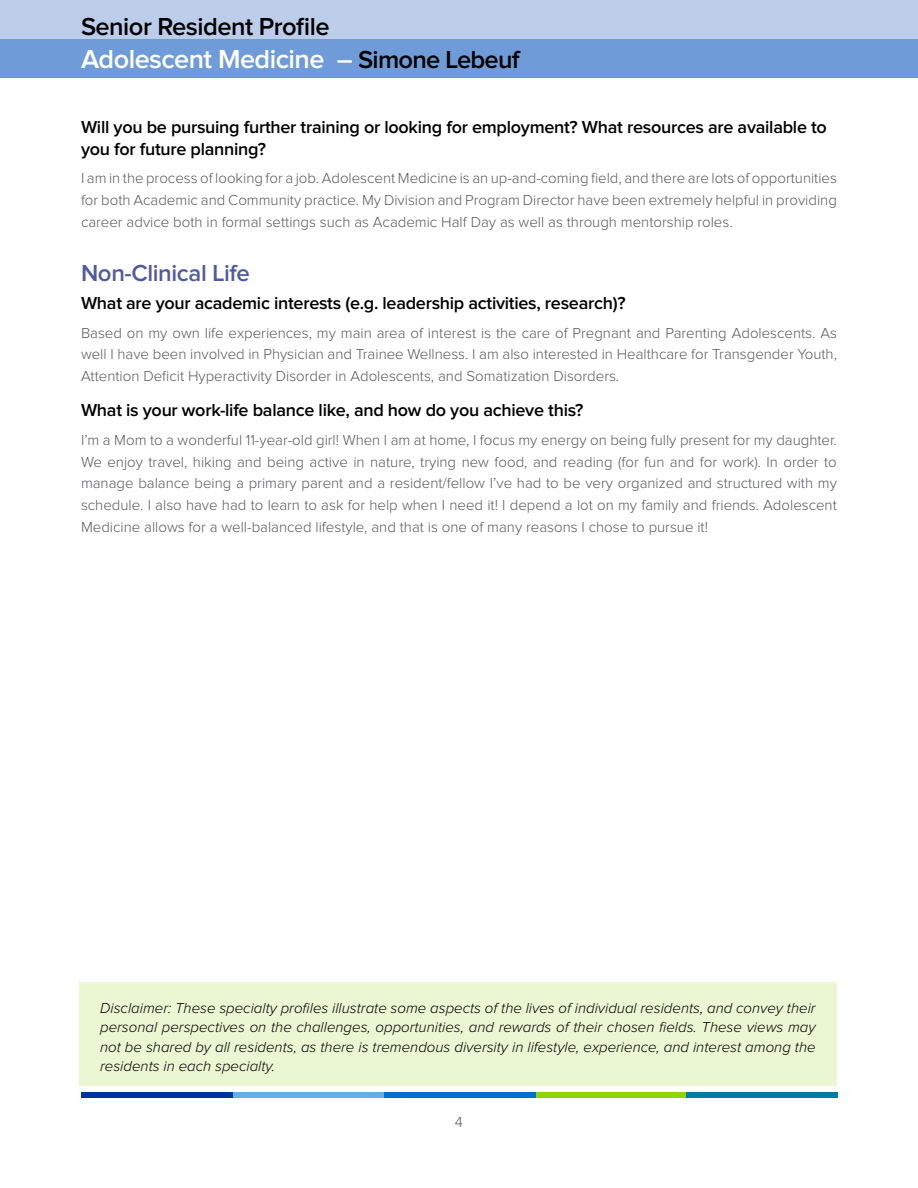
<style>
.page{position:relative;width:918px;height:1188px;background:#fff}
.page>*{position:absolute;margin:0;border:0;box-sizing:border-box;transform-origin:0 0}
.t1{font:600 27px "Proxima Nova";letter-spacing:-.02em;color:#fff}
.t2{font:600 25.5px "Proxima Nova";letter-spacing:-.02em;color:#000}
.t3{font:600 24px "Proxima Nova";letter-spacing:-.015em;color:#4f5b9e}
.t4{font:600 18px/21.8px "Proxima Nova";letter-spacing:-.015em;color:#000}
.t5{font:300 15px/21.8px "Proxima Nova";color:#58595b;text-align:justify}
.t6{font:italic 300 15px/19.5px "Proxima Nova";color:#000;text-align:justify}
.s1{font-size:25.5px;color:#000}
</style>
<div class="page">
<div style="left:82px;top:1092px;width:151px;height:5px;background:#0033a1"></div>
<div style="left:233px;top:1092px;width:151px;height:5px;background:#61b1e8"></div>
<div style="left:384px;top:1092px;width:152px;height:5px;background:#0070ce"></div>
<div style="left:536px;top:1092px;width:151px;height:5px;background:#91d400"></div>
<div style="left:686px;top:1092px;width:152px;height:5px;background:#007da5"></div>
<div style="left:0;top:0;width:918px;height:39px;background:#bccdea"></div>
<div style="left:0;top:39px;width:918px;height:39px;background:#6f9cd9"></div>
<div style="left:80px;top:982px;width:757px;height:103px;background:#ebf6d3"></div>
<h2 class="t2" style="left:81px;top:12px;width:250px">Senior Resident Profile</h2>
<h1 class="t1" style="left:81px;top:44px;width:440px">Adolescent Medicine – <span class="s1">Simone Lebeuf</span></h1>
<p class="t4" style="left:81px;top:117px;width:747px">Will you be pursuing further training or looking for employment? What resources are available to you for future planning?</p>
<p class="t5" style="left:81px;top:168px;width:758px">I am in the process of looking for a job. Adolescent Medicine is an up-and-coming field, and there are lots of opportunities for both Academic and Community practice. My Division and Program Director have been extremely helpful in providing career advice both in formal settings such as Academic Half Day as well as through mentorship roles.</p>
<h3 class="t3" style="left:81px;top:259px;width:171px">Non-Clinical Life</h3>
<p class="t4" style="left:81px;top:293px;width:546px">What are your academic interests (e.g. leadership activities, research)?</p>
<p class="t5" style="left:81px;top:322px;width:758px">Based on my own life experiences, my main area of interest is the care of Pregnant and Parenting Adolescents. As well I have been involved in Physician and Trainee Wellness. I am also interested in Healthcare for Transgender Youth, Attention Deficit Hyperactivity Disorder in Adolescents, and Somatization Disorders.</p>
<p class="t4" style="left:81px;top:400px;width:504px">What is your work-life balance like, and how do you achieve this?</p>
<p class="t5" style="left:81px;top:429px;width:758px">I’m a Mom to a wonderful 11-year-old girl! When I am at home, I focus my energy on being fully present for my daughter.<br>We enjoy travel, hiking and being active in nature, trying new food, and reading (for fun and for work). In order to manage balance being a primary parent and a resident/fellow I’ve had to be very organized and structured with my schedule. I also have had to learn to ask for help when I need it! I depend a lot on my family and friends. Adolescent Medicine allows for a well-balanced lifestyle, and that is one of many reasons I chose to pursue it!</p>
<p class="t6" style="left:100px;top:999px;width:717px">Disclaimer: These specialty profiles illustrate some aspects of the lives of individual residents, and convey their personal perspectives on the challenges, opportunities, and rewards of their chosen fields. These views may not be shared by all residents, as there is tremendous diversity in lifestyle, experience, and interest among the residents in each specialty.</p>
<p class="t5" style="left:455px;top:1111px;width:10px">4</p>
</div>
